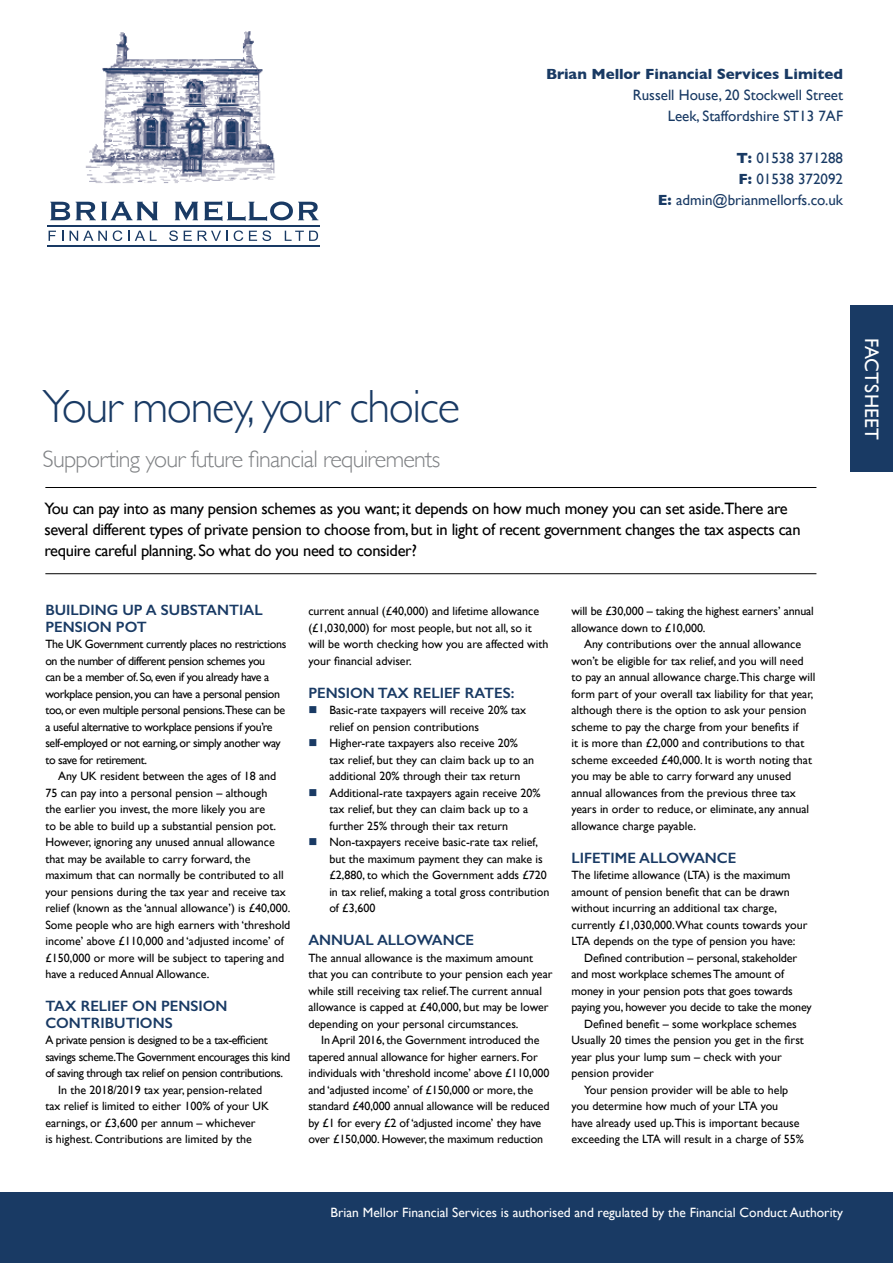
<style>
.page{position:relative;width:893px;height:1263px;background:#fff}
.page>*{position:absolute;margin:0;border:0;box-sizing:border-box;transform-origin:0 0}
.t1{font:300 46.5px "Gill Sans";letter-spacing:-.03em;color:#193a64}
.t2{font:300 24px "Gill Sans";letter-spacing:-.03em;color:#808285}
.t3{font:19.5px "Gill Sans";letter-spacing:.01em;color:#fff}
.t4{font:16.5px/21px "Gill Sans";letter-spacing:-.02em;color:#000}
.t5{font:600 15px/16.5px "Gill Sans";color:#193a64}
.t6{font:15px/21px "Gill Sans";color:#193a64;text-align:right}
.t7{font:700 15px "Gill Sans";color:#193a64}
.t8{font:13.5px "Gill Sans";color:#fff}
.t9{font:12px/16.5px "Gill Sans";color:#000}
.t10{font:12px/16.5px "Gill Sans";letter-spacing:-.03em;color:#000}
.s1{font-weight:700}
.s2{color:#193a64}
</style>
<div class="page">
<hr style="left:45px;top:573px;width:771px;height:1px;background:#000">
<hr style="left:45px;top:487px;width:771px;height:1px;background:#000">
<div style="left:0;top:1192px;width:893px;height:71px;background:#193a64"></div>
<div style="left:850px;top:306px;width:43px;height:166px;background:#193a64"></div>
<img style="left:85px;top:31px;width:191px;height:152px">
<svg style="left:50px;top:202px;width:20px;height:18px"></svg>
<svg style="left:76px;top:202px;width:82px;height:18px"></svg>
<svg style="left:175px;top:202px;width:23px;height:18px"></svg>
<svg style="left:204px;top:201px;width:114px;height:20px"></svg>
<svg style="left:49px;top:231px;width:7px;height:10px"></svg>
<svg style="left:70px;top:231px;width:37px;height:10px"></svg>
<svg style="left:113px;top:230px;width:9px;height:11px"></svg>
<svg style="left:128px;top:231px;width:29px;height:10px"></svg>
<svg style="left:169px;top:230px;width:9px;height:11px"></svg>
<svg style="left:184px;top:231px;width:8px;height:10px"></svg>
<svg style="left:198px;top:231px;width:30px;height:10px"></svg>
<svg style="left:234px;top:230px;width:9px;height:11px"></svg>
<svg style="left:249px;top:230px;width:22px;height:11px"></svg>
<svg style="left:285px;top:231px;width:33px;height:10px"></svg>
<hr style="left:47px;top:226px;width:273px;height:1px;background:#193a64">
<hr style="left:47px;top:245px;width:273px;height:1px;background:#193a64">
<p class="t7" style="left:546px;top:65px;width:298px">Brian Mellor Financial Services Limited</p>
<p class="t6" style="left:633px;top:84px;width:212px">Russell House, 20 Stockwell Street<br>Leek, Staffordshire ST13 7AF</p>
<p class="t6" style="left:658px;top:147px;width:187px"><span class="s1">T:</span> 01538 371288<br><span class="s1">F:</span> 01538 372092<br><span class="s1">E:</span> admin@brianmellorfs.co.uk</p>
<h1 class="t1" style="left:43px;top:380px;width:419px">Your money, your choice</h1>
<h2 class="t2" style="left:43px;top:445px;width:399px">Supporting your future financial requirements</h2>
<p class="t4" style="left:44px;top:498px;width:758px">You can pay into as many pension schemes as you want; it depends on how much money you can set aside.There are several different types of private pension to choose from, but in light of recent government changes the tax aspects can require careful planning. So what do you need to consider?</p>
<p class="t5" style="left:45px;top:602px;width:219px">BUILDING UP A SUBSTANTIAL<br>PENSION POT</p>
<p class="t10" style="left:45px;top:636px;width:242px">The UK Government currently places no restrictions on the number of different pension schemes you<br>can be a member of. So, even if you already have a workplace pension, you can have a personal pension too, or even multiple personal pensions.These can be a useful alternative to workplace pensions if you’re self-employed or not earning, or simply another way to save for retirement.</p>
<p class="t9" style="left:45px;top:768px;width:247px;text-indent:13px">Any UK resident between the ages of 18 and 75 can pay into a personal pension – although<br>the earlier you invest, the more likely you are<br>to be able to build up a substantial pension pot.<br>However, ignoring any unused annual allowance that may be available to carry forward, the maximum that can normally be contributed to all your pensions during the tax year and receive tax relief (known as the ‘annual allowance’) is £40,000.<br>Some people who are high earners with ‘threshold income’ above £110,000 and ‘adjusted income’ of £150,000 or more will be subject to tapering and have a reduced Annual Allowance.</p>
<p class="t5" style="left:45px;top:998px;width:184px">TAX RELIEF ON PENSION<br>CONTRIBUTIONS</p>
<p class="t10" style="left:45px;top:1032px;width:224px">A private pension is designed to be a tax-efficient</p>
<p class="t10" style="left:45px;top:1048px;width:247px">savings scheme.The Government encourages this kind</p>
<p class="t10" style="left:45px;top:1065px;width:239px">of saving through tax relief on pension contributions.</p>
<p class="t9" style="left:58px;top:1081px;width:206px">In the 2018/2019 tax year, pension-related</p>
<p class="t9" style="left:45px;top:1098px;width:225px">tax relief is limited to either 100% of your UK</p>
<p class="t9" style="left:45px;top:1114px;width:212px">earnings, or £3,600 per annum – whichever</p>
<p class="t9" style="left:45px;top:1131px;width:208px">is highest. Contributions are limited by the</p>
<p class="t9" style="left:308px;top:603px;width:241px">current annual (£40,000) and lifetime allowance (£1,030,000) for most people, but not all, so it will be worth checking how you are affected with your financial adviser.</p>
<p class="t5" style="left:308px;top:684px;width:208px">PENSION TAX RELIEF RATES:</p>
<p class="t9" style="left:329px;top:702px;width:198px;text-indent:-21px"><span class="s2">■</span> Basic-rate taxpayers will receive 20% tax relief on pension contributions</p>
<p class="t9" style="left:329px;top:735px;width:206px;text-indent:-21px"><span class="s2">■</span> Higher-rate taxpayers also receive 20% tax relief, but they can claim back up to an additional 20% through their tax return</p>
<p class="t9" style="left:329px;top:784px;width:213px;text-indent:-21px"><span class="s2">■</span> Additional-rate taxpayers again receive 20% tax relief, but they can claim back up to a further 25% through their tax return</p>
<p class="t9" style="left:329px;top:834px;width:222px;text-indent:-21px"><span class="s2">■</span> Non-taxpayers receive basic-rate tax relief, but the maximum payment they can make is £2,880, to which the Government adds £720 in tax relief, making a total gross contribution of £3,600</p>
<p class="t5" style="left:308px;top:932px;width:167px">ANNUAL ALLOWANCE</p>
<p class="t9" style="left:308px;top:949px;width:246px">The annual allowance is the maximum amount that you can contribute to your pension each year while still receiving tax relief.The current annual allowance is capped at £40,000, but may be lower depending on your personal circumstances.</p>
<p class="t9" style="left:308px;top:1032px;width:243px;text-indent:13px">In April 2016, the Government introduced the tapered annual allowance for higher earners. For individuals with ‘threshold income’ above £110,000 and ‘adjusted income’ of £150,000 or more, the standard £40,000 annual allowance will be reduced by £1 for every £2 of ‘adjusted income’ they have over £150,000. However, the maximum reduction</p>
<p class="t9" style="left:571px;top:603px;width:244px">will be £30,000 – taking the highest earners’ annual allowance down to £10,000.</p>
<p class="t9" style="left:571px;top:636px;width:245px;text-indent:13px">Any contributions over the annual allowance won’t be eligible for tax relief, and you will need to pay an annual allowance charge.This charge will form part of your overall tax liability for that year, although there is the option to ask your pension scheme to pay the charge from your benefits if<br>it is more than £2,000 and contributions to that scheme exceeded £40,000. It is worth noting that you may be able to carry forward any unused annual allowances from the previous three tax years in order to reduce, or eliminate, any annual allowance charge payable.</p>
<p class="t5" style="left:571px;top:849px;width:166px">LIFETIME ALLOWANCE</p>
<p class="t9" style="left:571px;top:867px;width:238px">The lifetime allowance (LTA) is the maximum amount of pension benefit that can be drawn without incurring an additional tax charge, currently £1,030,000.What counts towards your LTA depends on the type of pension you have:</p>
<p class="t9" style="left:584px;top:949px;width:215px">Defined contribution – personal, stakeholder</p>
<p class="t9" style="left:571px;top:966px;width:214px">and most workplace schemes The amount of</p>
<p class="t9" style="left:571px;top:982px;width:223px">money in your pension pots that goes towards</p>
<p class="t9" style="left:571px;top:999px;width:242px">paying you, however you decide to take the money</p>
<p class="t9" style="left:584px;top:1015px;width:214px">Defined benefit – some workplace schemes</p>
<p class="t9" style="left:571px;top:1032px;width:234px">Usually 20 times the pension you get in the first</p>
<p class="t9" style="left:571px;top:1048px;width:212px">year plus your lump sum – check with your</p>
<p class="t9" style="left:571px;top:1065px;width:84px">pension provider</p>
<p class="t9" style="left:584px;top:1081px;width:206px">Your pension provider will be able to help</p>
<p class="t9" style="left:571px;top:1098px;width:208px">you determine how much of your LTA you</p>
<p class="t9" style="left:571px;top:1114px;width:230px">have already used up.This is important because</p>
<p class="t9" style="left:571px;top:1131px;width:234px">exceeding the LTA will result in a charge of 55%</p>
<h3 class="t3" style="left:883px;top:338px;width:104px;rotate:90deg">FACTSHEET</h3>
<p class="t8" style="left:331px;top:1204px;width:514px">Brian Mellor Financial Services is authorised and regulated by the Financial Conduct Authority</p>
</div>
